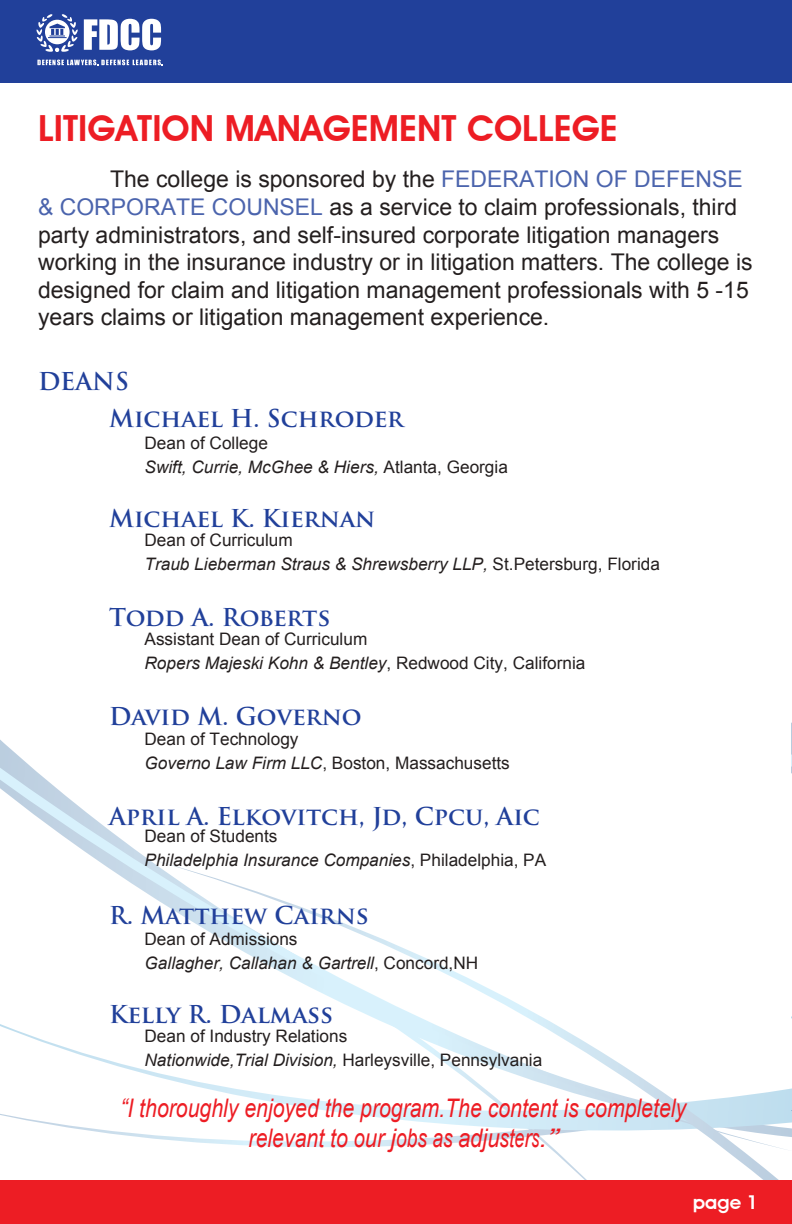
<style>
.page{position:relative;width:792px;height:1224px;background:#fff}
.page>*{position:absolute;margin:0;border:0;box-sizing:border-box;transform-origin:0 0}
.t1{font:600 36px "Advantage";color:#ed1d24}
.t2{font:italic 25.6px/30.8px "Arial";color:#ed1d24;text-align:center;scale:.83 1}
.t3{font:700 24px/37.2px "Trajan Pro";color:#21409a}
.t4{font:700 24px "Trajan Pro";letter-spacing:-.02em;color:#21409a}
.t5{font:23px/27.6px "Arial";color:#241f1f}
.t6{font:600 19px "Advantage";color:#fff}
.t7{font:17.2px/24px "Arial";color:#241f1f}
.s1{color:#4b64ad}
.s2{font-style:italic}
</style>
<div class="page">
<svg style="left:0;top:740px;width:152px;height:399px"></svg>
<svg style="left:152px;top:862px;width:639px;height:319px"></svg>
<div style="left:0;top:0;width:792px;height:83px;background:#21409a"></div>
<div style="left:0;top:1181px;width:792px;height:43px;background:#ed1d24"></div>
<svg style="left:791px;top:722px;width:1px;height:459px"></svg>
<svg style="left:36px;top:14px;width:42px;height:38px"></svg>
<svg style="left:84px;top:19px;width:77px;height:31px"></svg>
<svg style="left:37px;top:60px;width:126px;height:5px"></svg>
<h1 class="t1" style="left:38px;top:107px;width:581px">LITIGATION MANAGEMENT COLLEGE</h1>
<p class="t5" style="left:38px;top:165px;width:716px;text-indent:72px">The college is sponsored by the <span class="s1">FEDERATION OF DEFENSE &amp; CORPORATE COUNSEL</span> as a service to claim professionals, third party administrators, and self-insured corporate litigation managers working in the insurance industry or in litigation matters. The college is designed for claim and litigation management professionals with 5 -15 years claims or litigation management experience.</p>
<h3 class="t3" style="left:109px;top:363px;width:296px;text-indent:-71px">DEANS<br>Michael H. Schroder</h3>
<p class="t7" style="left:145px;top:431px;width:365px">Dean of College<br><span class="s2">Swift, Currie, McGhee &amp; Hiers,</span> Atlanta, Georgia</p>
<h3 class="t3" style="left:109px;top:500px;width:268px">Michael K. Kiernan</h3>
<p class="t7" style="left:145px;top:528px;width:517px">Dean of Curriculum<br><span class="s2">Traub Lieberman Straus &amp; Shrewsberry LLP,</span> St.Petersburg, Florida</p>
<h3 class="t4" style="left:109px;top:602px;width:223px">Todd A. Roberts</h3>
<p class="t7" style="left:145px;top:627px;width:442px">Assistant Dean of Curriculum<br><span class="s2">Ropers Majeski Kohn &amp; Bentley</span>, Redwood City, California</p>
<h3 class="t3" style="left:109px;top:698px;width:254px">David M. Governo</h3>
<p class="t7" style="left:145px;top:727px;width:367px">Dean of Technology<br><span class="s2">Governo Law Firm LLC</span>, Boston, Massachusetts</p>
<h3 class="t3" style="left:109px;top:798px;width:432px">April A. Elkovitch, Jd, Cpcu, Aic</h3>
<p class="t7" style="left:145px;top:824px;width:403px">Dean of Students<br><span class="s2">Philadelphia Insurance Companies</span>, Philadelphia, PA</p>
<h3 class="t3" style="left:109px;top:897px;width:261px">R. Matthew Cairns</h3>
<p class="t7" style="left:145px;top:927px;width:335px">Dean of Admissions<br><span class="s2">Gallagher, Callahan &amp; Gartrell</span>, Concord,NH</p>
<h3 class="t3" style="left:109px;top:996px;width:226px">Kelly R. Dalmass</h3>
<p class="t7" style="left:145px;top:1024px;width:399px">Dean of Industry Relations<br><span class="s2">Nationwide,Trial Division,</span> Harleysville, Pennsylvania</p>
<h2 class="t2" style="left:120px;top:1093px;width:683px">“I thoroughly enjoyed the program.The content is completely relevant to our jobs as adjusters.”</h2>
<p class="t6" style="left:693px;top:1191px;width:66px">page 1</p>
</div>
